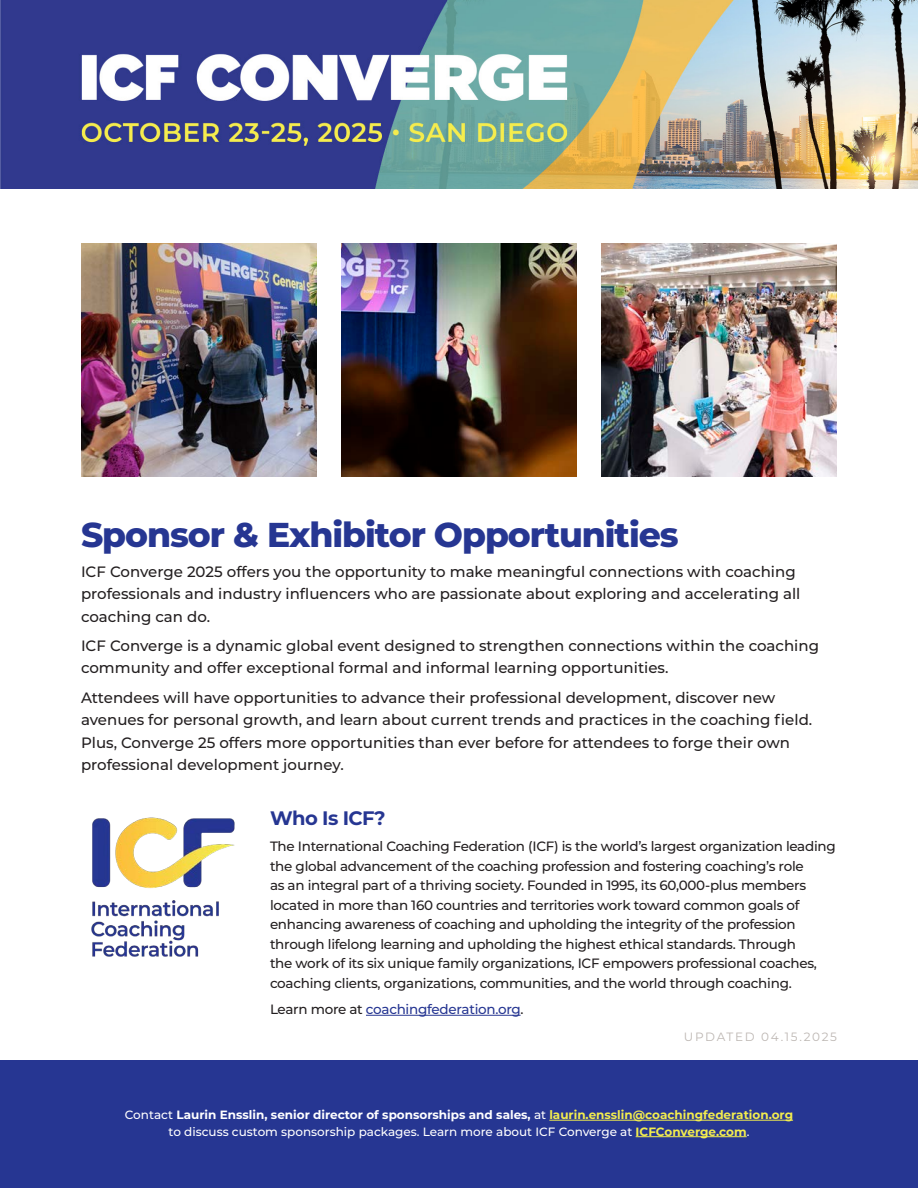
<style>
.page{position:relative;width:918px;height:1188px;background:#fff}
.page>*{position:absolute;margin:0;border:0;box-sizing:border-box;transform-origin:0 0}
.t1{font:800 34.5px "Montserrat";letter-spacing:-.03em;color:#263692}
.t2{font:700 19.5px "Montserrat";letter-spacing:-.03em;color:#263692}
.t3{font:500 15px/22.5px "Montserrat";color:#231f20}
.t4{font:500 13.5px/19.5px "Montserrat";letter-spacing:-.02em;color:#231f20}
.t5{font:500 13.5px "Montserrat";letter-spacing:-.02em;color:#263692}
.t6{font:500 12px/16.5px "Montserrat";color:#fff;text-align:center}
._10_-_Mouse___Meta_Text{font:12px "Montserrat";letter-spacing:.14em;color:#bdb7b3}
.s1{color:#231f20}
.s2{font-weight:700}
.s3{font-weight:700;color:#f3ed4e}
</style>
<div class="page">
<div style="left:0;top:1061px;width:918px;height:127px;background:#263692"></div>
<img style="left:341px;top:243px;width:236px;height:233px">
<img style="left:601px;top:243px;width:236px;height:233px">
<img style="left:81px;top:243px;width:236px;height:233px">
<hr style="left:366px;top:1015px;width:155px;height:1px;background:#263692">
<hr style="left:549px;top:1120px;width:244px;height:1px;background:#f3ed4e">
<hr style="left:636px;top:1136px;width:111px;height:1px;background:#f3ed4e">
<img style="left:0;top:0;width:918px;height:189px">
<img style="left:91px;top:817px;width:144px;height:140px">
<p class="t1" style="left:81px;top:510px;width:599px">Sponsor &amp; Exhibitor Opportunities</p>
<p class="t3" style="left:81px;top:559px;width:721px">ICF Converge 2025 offers you the opportunity to make meaningful connections with coaching professionals and industry influencers who are passionate about exploring and accelerating all coaching can do.</p>
<p class="t3" style="left:81px;top:634px;width:740px">ICF Converge is a dynamic global event designed to strengthen connections within the coaching community and offer exceptional formal and informal learning opportunities.</p>
<p class="t3" style="left:81px;top:685px;width:733px">Attendees will have opportunities to advance their professional development, discover new avenues for personal growth, and learn about current trends and practices in the coaching field.<br>Plus, Converge 25 offers more opportunities than ever before for attendees to forge their own professional development journey.</p>
<p class="t2" style="left:270px;top:804px;width:117px">Who Is ICF?</p>
<p class="t4" style="left:270px;top:836px;width:567px">The International Coaching Federation (ICF) is the world’s largest organization leading the global advancement of the coaching profession and fostering coaching’s role<br>as an integral part of a thriving society. Founded in 1995, its 60,000-plus members located in more than 160 countries and territories work toward common goals of enhancing awareness of coaching and upholding the integrity of the profession through lifelong learning and upholding the highest ethical standards. Through<br>the work of its six unique family organizations, ICF empowers professional coaches, coaching clients, organizations, communities, and the world through coaching.</p>
<p class="t5" style="left:270px;top:1000px;width:255px"><span class="s1">Learn more at</span> coachingfederation.org<span class="s1">.</span></p>
<p class="_10_-_Mouse___Meta_Text" style="left:684px;top:1029px;width:155px">UPDATED 04.15.2025</p>
<p class="t6" style="left:125px;top:1106px;width:670px">Contact <span class="s2">Laurin Ensslin, senior director of sponsorships and sales,</span> at <span class="s3">laurin.ensslin@coachingfederation.org </span>to discuss custom sponsorship packages. Learn more about ICF Converge at <span class="s3">ICFConverge.com</span>.</p>
</div>
